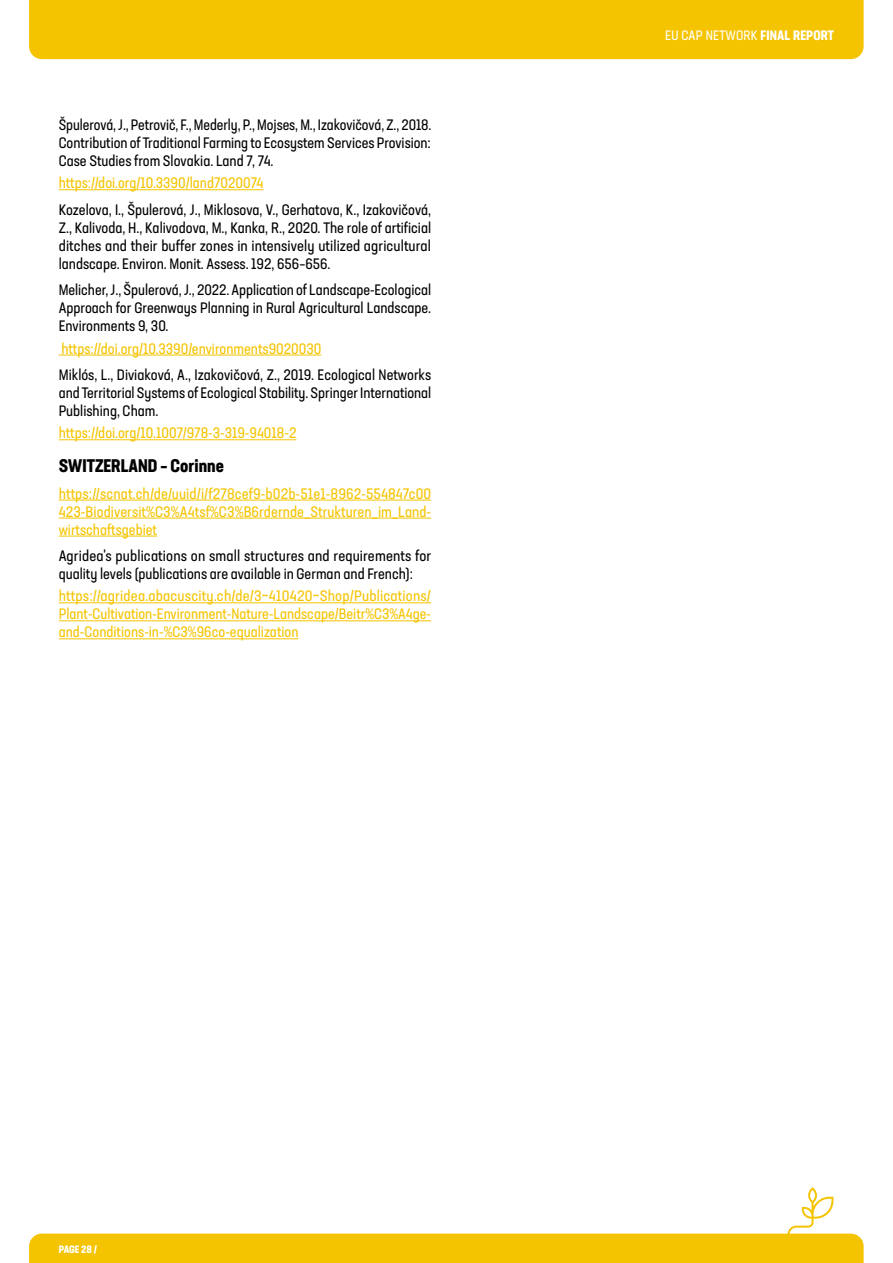
<style>
.page{position:relative;width:893px;height:1263px;background:#fff}
.page>*{position:absolute;margin:0;border:0;box-sizing:border-box;transform-origin:0 0}
.t1{font:700 condensed 18px "Neusa Next Std";color:#000}
.t2{font:condensed 15px/18px "Neusa Next Std";color:#000;text-align:justify}
.t3{font:condensed 15px/18px "Neusa Next Std";color:#f5c400;text-align:justify}
.t4{font:condensed 13.5px "Neusa Next Std";letter-spacing:.01em;color:#fff}
.t5{font:700 condensed 10.5px "Neusa Next Std";letter-spacing:-.005em;color:#fff}
.s1{font-weight:700}
</style>
<div class="page">
<div style="left:29px;top:0;width:835px;height:59px;background:#f5c400"></div>
<svg style="left:29px;top:1187px;width:835px;height:76px"></svg>
<hr style="left:59px;top:189px;width:205px;height:1px;background:#f5c400">
<hr style="left:59px;top:355px;width:262px;height:1px;background:#f5c400">
<hr style="left:59px;top:439px;width:237px;height:1px;background:#f5c400">
<hr style="left:59px;top:500px;width:372px;height:1px;background:#f5c400">
<hr style="left:59px;top:518px;width:372px;height:1px;background:#f5c400">
<hr style="left:59px;top:536px;width:98px;height:1px;background:#f5c400">
<hr style="left:59px;top:602px;width:372px;height:1px;background:#f5c400">
<hr style="left:59px;top:620px;width:372px;height:1px;background:#f5c400">
<hr style="left:59px;top:638px;width:240px;height:1px;background:#f5c400">
<p class="t2" style="left:59px;top:116px;width:374px">Špulerová, J., Petrovič, F., Mederly, P., Mojses, M., Izakovičová, Z., 2018.<br>Contribution of Traditional Farming to Ecosystem Services Provision:<br>Case Studies from Slovakia. Land 7, 74.</p>
<p class="t3" style="left:59px;top:174px;width:206px">https://doi.org/10.3390/land7020074</p>
<p class="t2" style="left:59px;top:200px;width:374px">Kozelova, I., Špulerová, J., Miklosova, V., Gerhatova, K., Izakovičová, Z., Kalivoda, H., Kalivodova, M., Kanka, R., 2020. The role of artificial ditches and their buffer zones in intensively utilized agricultural landscape. Environ. Monit. Assess. 192, 656–656.</p>
<p class="t2" style="left:59px;top:281px;width:374px">Melicher, J., Špulerová, J., 2022. Application of Landscape-Ecological Approach for Greenways Planning in Rural Agricultural Landscape.<br>Environments 9, 30.</p>
<p class="t3" style="left:61px;top:339px;width:261px">https://doi.org/10.3390/environments9020030</p>
<p class="t2" style="left:59px;top:366px;width:374px">Miklós, L., Diviaková, A., Izakovičová, Z., 2019. Ecological Networks and Territorial Systems of Ecological Stability. Springer International Publishing, Cham.</p>
<p class="t3" style="left:59px;top:424px;width:239px">https://doi.org/10.1007/978-3-319-94018-2</p>
<p class="t1" style="left:59px;top:454px;width:167px">SWITZERLAND – Corinne</p>
<p class="t3" style="left:59px;top:484px;width:374px">https://scnat.ch/de/uuid/i/f278cef9-b02b-51e1-8962-554847c00<br>423-Biodiversit%C3%A4tsf%C3%B6rdernde_Strukturen_im_Land&shy;wirtschaftsgebiet</p>
<p class="t2" style="left:59px;top:547px;width:374px">Agridea's publications on small structures and requirements for quality levels (publications are available in German and French):</p>
<p class="t3" style="left:59px;top:587px;width:374px">https://agridea.abacuscity.ch/de/3~410420~Shop/Publications/ Plant-Cultivation-Environment-Nature-Landscape/Beitr%C3%A4ge&shy;and-Conditions-in-%C3%96co-equalization</p>
<p class="t4" style="left:665px;top:27px;width:170px">EU CAP NETWORK <span class="s1">FINAL REPORT</span></p>
<p class="t5" style="left:59px;top:1242px;width:40px">PAGE 28 /</p>
</div>
